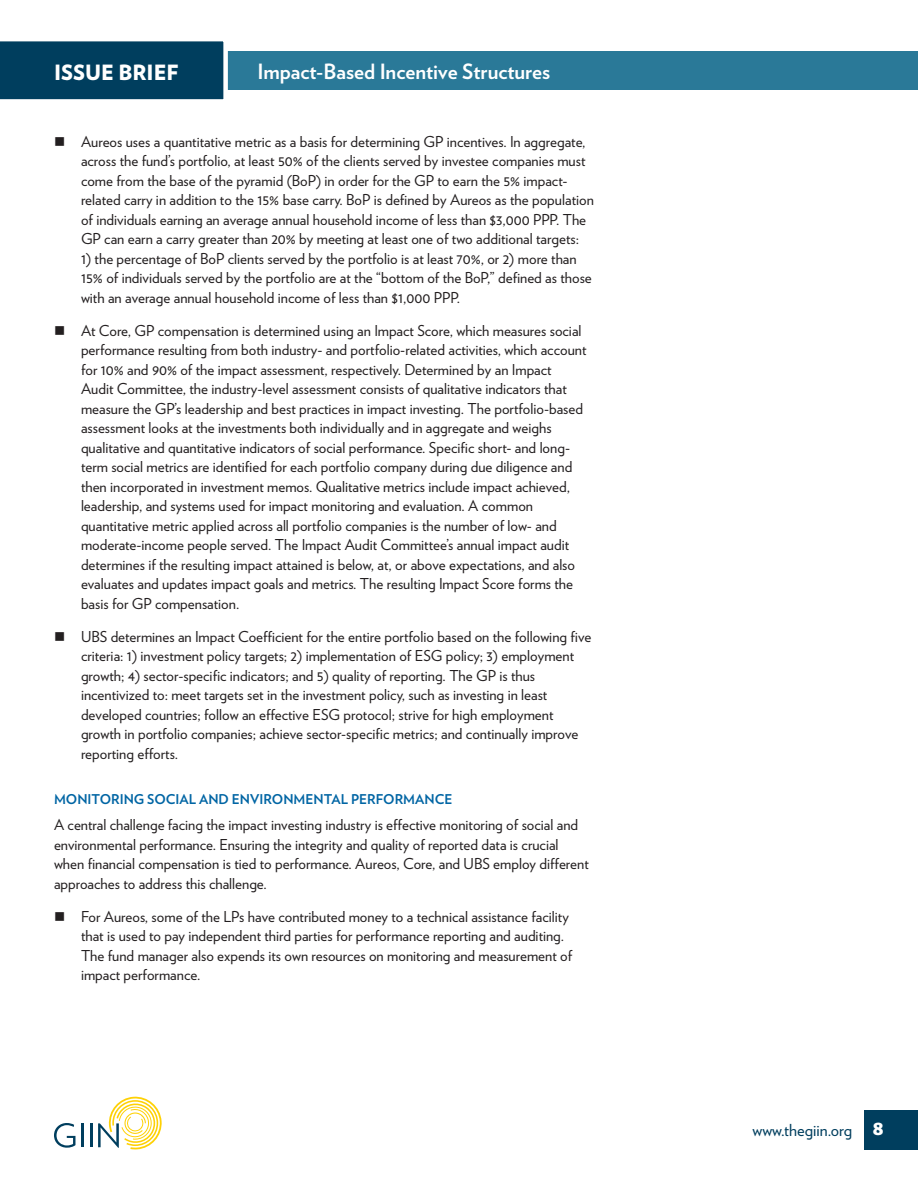
<style>
.page{position:relative;width:918px;height:1188px;background:#fff}
.page>*{position:absolute;margin:0;border:0;box-sizing:border-box;transform-origin:0 0}
.t1{font:700 21px "Verlag";color:#fff}
.t2{font:900 21px "Verlag";color:#fff}
.t3{font:16.5px "Verlag";color:#003e5e}
.Body_Bullets{font:15px/19.5px "Verlag";color:#231f20}
.Body_Text{font:15px/19.5px "Verlag";color:#231f20}
.Heading_2{font:700 13.5px "Verlag";color:#0065a4}
.s1{font-family:"Whitney";font-weight:900;font-size:18px;color:#fff}
</style>
<div class="page">
<svg style="left:54px;top:1123px;width:21px;height:25px"></svg>
<hr style="left:81px;top:1123px;width:2px;height:24px;background:#003e5e">
<hr style="left:90px;top:1123px;width:2px;height:24px;background:#003e5e">
<svg style="left:98px;top:1096px;width:64px;height:54px"></svg>
<div style="left:864px;top:1110px;width:54px;height:39px;background:#003e5e"></div>
<div style="left:0;top:51px;width:918px;height:39px;background:#2a7998"></div>
<div style="left:0;top:41px;width:228px;height:59px;background:#003e5e"></div>
<h1 class="t2" style="left:54px;top:55px;width:126px">ISSUE BRIEF</h1>
<h1 class="t1" style="left:258px;top:55px;width:294px">Impact-Based Incentive Structures</h1>
<p class="Body_Bullets" style="left:81px;top:131px;width:514px">Aureos uses a quantitative metric as a basis for determining GP incentives. In aggregate, across the fund’s portfolio, at least 50% of the clients served by investee companies must come from the base of the pyramid (BoP) in order for the GP to earn the 5% impact&shy;related carry in addition to the 15% base carry. BoP is defined by Aureos as the population of individuals earning an average annual household income of less than $3,000 PPP. The GP can earn a carry greater than 20% by meeting at least one of two additional targets:</p>
<p class="Body_Bullets" style="left:81px;top:248px;width:512px">1) the percentage of BoP clients served by the portfolio is at least 70%, or 2) more than<br>15% of individuals served by the portfolio are at the “bottom of the BoP,” defined as those with an average annual household income of less than $1,000 PPP.</p>
<p class="Body_Bullets" style="left:81px;top:320px;width:507px">At Core, GP compensation is determined using an Impact Score, which measures social performance resulting from both industry- and portfolio-related activities, which account for 10% and 90% of the impact assessment, respectively. Determined by an Impact Audit Committee, the industry-level assessment consists of qualitative indicators that measure the GP’s leadership and best practices in impact investing. The portfolio-based assessment looks at the investments both individually and in aggregate and weighs qualitative and quantitative indicators of social performance. Specific short- and long&shy;term social metrics are identified for each portfolio company during due diligence and then incorporated in investment memos. Qualitative metrics include impact achieved, leadership, and systems used for impact monitoring and evaluation. A common quantitative metric applied across all portfolio companies is the number of low- and moderate-income people served. The Impact Audit Committee’s annual impact audit determines if the resulting impact attained is below, at, or above expectations, and also evaluates and updates impact goals and metrics. The resulting Impact Score forms the basis for GP compensation.</p>
<p class="Body_Bullets" style="left:81px;top:626px;width:512px">UBS determines an Impact Coefficient for the entire portfolio based on the following five criteria: 1) investment policy targets; 2) implementation of ESG policy; 3) employment growth; 4) sector-specific indicators; and 5) quality of reporting. The GP is thus incentivized to: meet targets set in the investment policy, such as investing in least developed countries; follow an effective ESG protocol; strive for high employment growth in portfolio companies; achieve sector-specific metrics; and continually improve reporting efforts.</p>
<p class="Heading_2" style="left:54px;top:789px;width:400px">MONITORING SOCIAL AND ENVIRONMENTAL PERFORMANCE</p>
<p class="Body_Text" style="left:54px;top:814px;width:536px">A central challenge facing the impact investing industry is effective monitoring of social and environmental performance. Ensuring the integrity and quality of reported data is crucial when financial compensation is tied to performance. Aureos, Core, and UBS employ different approaches to address this challenge.</p>
<p class="Body_Bullets" style="left:81px;top:906px;width:493px">For Aureos, some of the LPs have contributed money to a technical assistance facility that is used to pay independent third parties for performance reporting and auditing.<br>The fund manager also expends its own resources on monitoring and measurement of impact performance.</p>
<p class="t3" style="left:753px;top:1118px;width:133px">www.thegiin.org <span class="s1">8</span></p>
</div>
